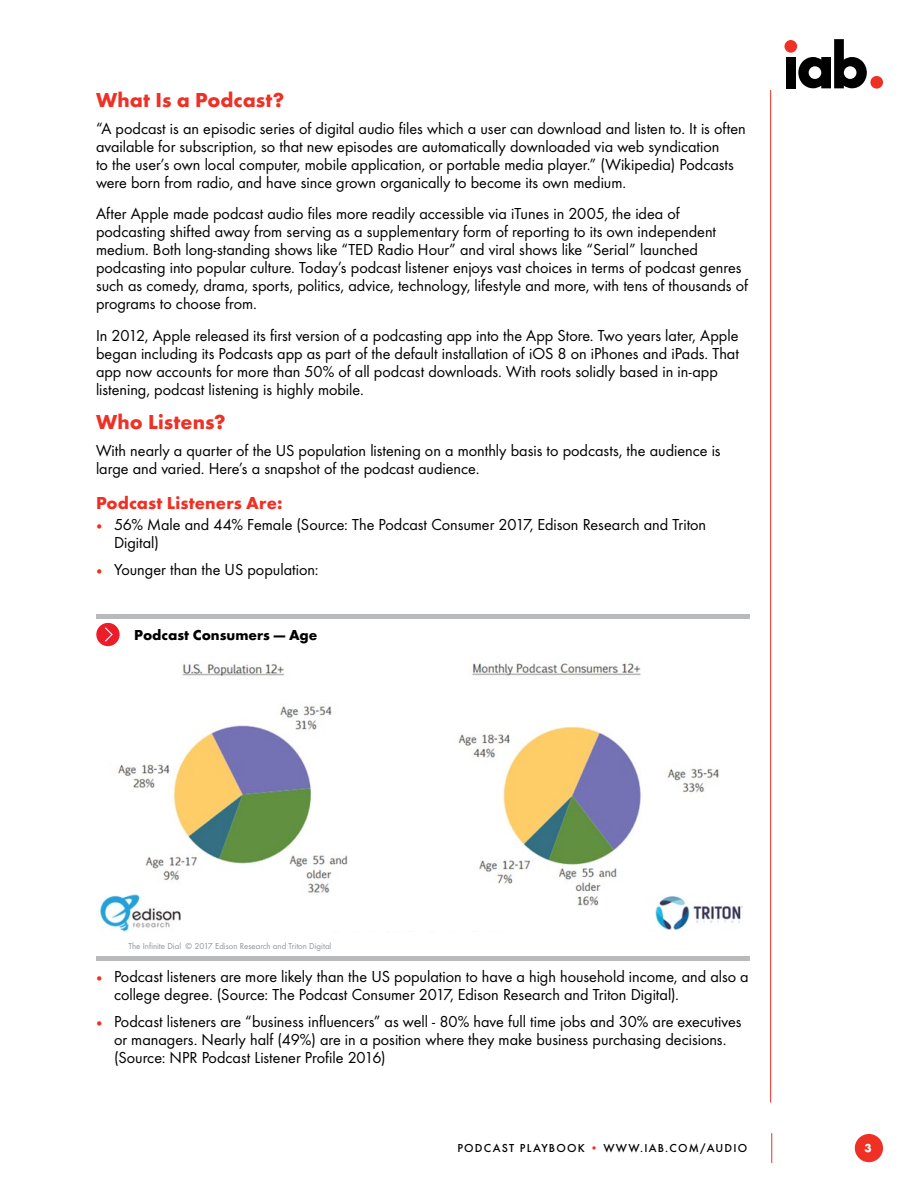
<style>
.page{position:relative;width:918px;height:1188px;background:#fff}
.page>*{position:absolute;margin:0;border:0;box-sizing:border-box;transform-origin:0 0}
.Head{font:700 21px "Futura TOT";letter-spacing:.005em;color:#ee3124}
.Head_2{font:700 18px "Futura TOT";letter-spacing:.005em;color:#ee3124}
.Body{font:16.5px/18px "Futura TOT Boo";color:#000}
.Body_Bullet{font:16.5px/18px "Futura TOT Boo";color:#000}
.t1{font:700 15px "Futura TOT";color:#000}
.t2{font:500 12px "Futura TOT";letter-spacing:.1em;color:#000}
.t3{font:700 12px "Futura TOT";color:#fff}
.t4{font:9px "Futura TOT Boo";color:#939598}
.s1{font-family:"Minion Pro";color:#ee3124}
.s2{color:#ee3124}
</style>
<div class="page">
<hr style="left:771px;top:1133px;width:1px;height:30px;background:#ee3124">
<hr style="left:770px;top:90px;width:1px;height:1012px;background:#ee3124">
<div style="left:855px;top:1134px;width:28px;height:28px;background:#ee3124;border-radius:50%"></div>
<div style="left:870px;top:76px;width:13px;height:13px;background:#ee3124;border-radius:50%"></div>
<div style="left:785px;top:40px;width:12px;height:13px;background:#ee3124;border-radius:50%"></div>
<div style="left:786px;top:57px;width:10px;height:31px;background:#000"></div>
<svg style="left:798px;top:39px;width:69px;height:49px"></svg>
<hr style="left:96px;top:614px;width:653px;height:4px;background:#b8babc">
<hr style="left:96px;top:957px;width:653px;height:4px;background:#b8babc">
<img style="left:99px;top:663px;width:644px;height:268px">
<div style="left:96px;top:623px;width:24px;height:23px;background:#ed1c29;border-radius:50%"></div>
<svg style="left:105px;top:627px;width:8px;height:15px"></svg>
<p class="Head" style="left:96px;top:87px;width:190px">What Is a Podcast?</p>
<p class="Body" style="left:96px;top:119px;width:651px">“A podcast is an episodic series of digital audio files which a user can download and listen to. It is often available for subscription, so that new episodes are automatically downloaded via web syndication<br>to the user’s own local computer, mobile application, or portable media player.” (Wikipedia) Podcasts were born from radio, and have since grown organically to become its own medium.</p>
<p class="Body" style="left:96px;top:205px;width:654px">After Apple made podcast audio files more readily accessible via iTunes in 2005, the idea of podcasting shifted away from serving as a supplementary form of reporting to its own independent medium. Both long-standing shows like “TED Radio Hour” and viral shows like “Serial” launched podcasting into popular culture. Today’s podcast listener enjoys vast choices in terms of podcast genres such as comedy, drama, sports, politics, advice, technology, lifestyle and more, with tens of thousands of programs to choose from.</p>
<p class="Body" style="left:96px;top:326px;width:645px">In 2012, Apple released its first version of a podcasting app into the App Store. Two years later, Apple began including its Podcasts app as part of the default installation of iOS 8 on iPhones and iPads. That app now accounts for more than 50% of all podcast downloads. With roots solidly based in in-app listening, podcast listening is highly mobile.</p>
<p class="Head" style="left:96px;top:409px;width:131px">Who Listens?</p>
<p class="Body" style="left:96px;top:442px;width:626px">With nearly a quarter of the US population listening on a monthly basis to podcasts, the audience is large and varied. Here’s a snapshot of the podcast audience.</p>
<p class="Head_2" style="left:96px;top:491px;width:188px">Podcast Listeners Are:</p>
<p class="Body_Bullet" style="left:114px;top:515px;width:594px;text-indent:-18px"><span class="s1">•</span> 56% Male and 44% Female (Source: The Podcast Consumer 2017, Edison Research and Triton<br>Digital)</p>
<p class="Body_Bullet" style="left:96px;top:560px;width:224px"><span class="s1">•</span> Younger than the US population:</p>
<p class="t1" style="left:134px;top:625px;width:185px">Podcast Consumers — Age</p>
<p class="t4" style="left:128px;top:941px;width:204px">The Infinite Dial © 2017 Edison Research and Triton Digital</p>
<p class="Body_Bullet" style="left:114px;top:967px;width:636px;text-indent:-18px"><span class="s1">•</span> Podcast listeners are more likely than the US population to have a high household income, and also a college degree. (Source: The Podcast Consumer 2017, Edison Research and Triton Digital).</p>
<p class="Body_Bullet" style="left:114px;top:1012px;width:629px;text-indent:-18px"><span class="s1">•</span> Podcast listeners are “business influencers” as well - 80% have full time jobs and 30% are executives or managers. Nearly half (49%) are in a position where they make business purchasing decisions. (Source: NPR Podcast Listener Profile 2016)</p>
<p class="t2" style="left:457px;top:1141px;width:291px">PODCAST PLAYBOOK <span class="s2">•</span> WWW.IAB.COM/AUDIO</p>
<p class="t3" style="left:865px;top:1140px;width:9px">3</p>
</div>
